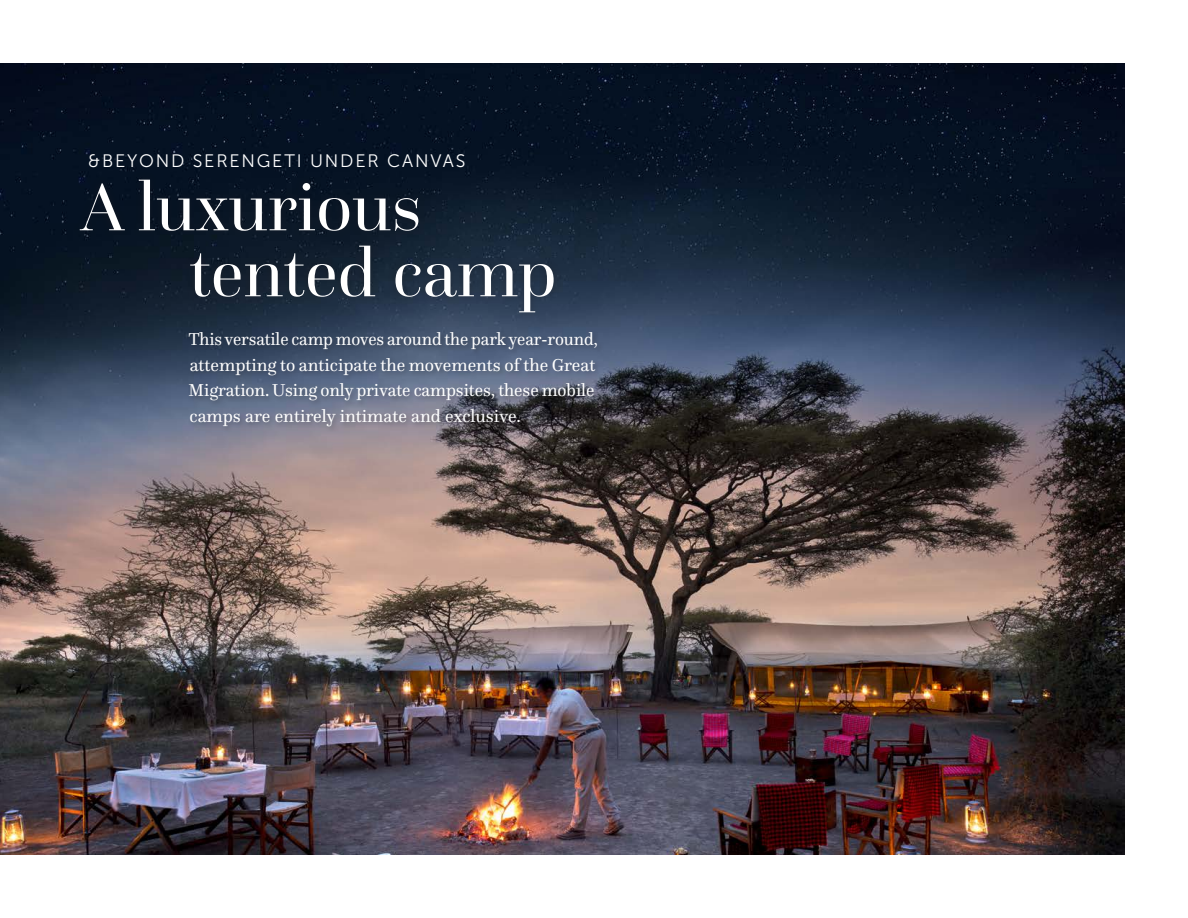
<style>
.page{position:relative;width:1188px;height:918px;background:#fff}
.page>*{position:absolute;margin:0;border:0;box-sizing:border-box;transform-origin:0 0}
.t1{font:70.5px/66px "Questa Grande";color:#fff}
.t2{font:18px/25.5px "Questa";letter-spacing:-.005em;color:#fff;scale:.96 1}
.t3{font:18px "Museo Sans 300";letter-spacing:.1em;color:#fff}
</style>
<div class="page">
<img style="left:0;top:64px;width:1124px;height:790px">
<div style="left:187px;top:330px;width:417px;height:103px;background:#231f20;opacity:.35"></div>
<div style="left:73px;top:172px;width:489px;height:149px;background:#231f20;opacity:.4"></div>
<p class="t3" style="left:88px;top:152px;width:379px">&amp;BEYOND SERENGETI UNDER CANVAS</p>
<h1 class="t1" style="left:189px;top:174px;width:369px;text-indent:-108px">A luxurious tented camp</h1>
<p class="t2" style="left:188px;top:327px;width:428px">This versatile camp moves around the park year-round, attempting to anticipate the movements of the Great Migration. Using only private campsites, these mobile camps are entirely intimate and exclusive.</p>
</div>
